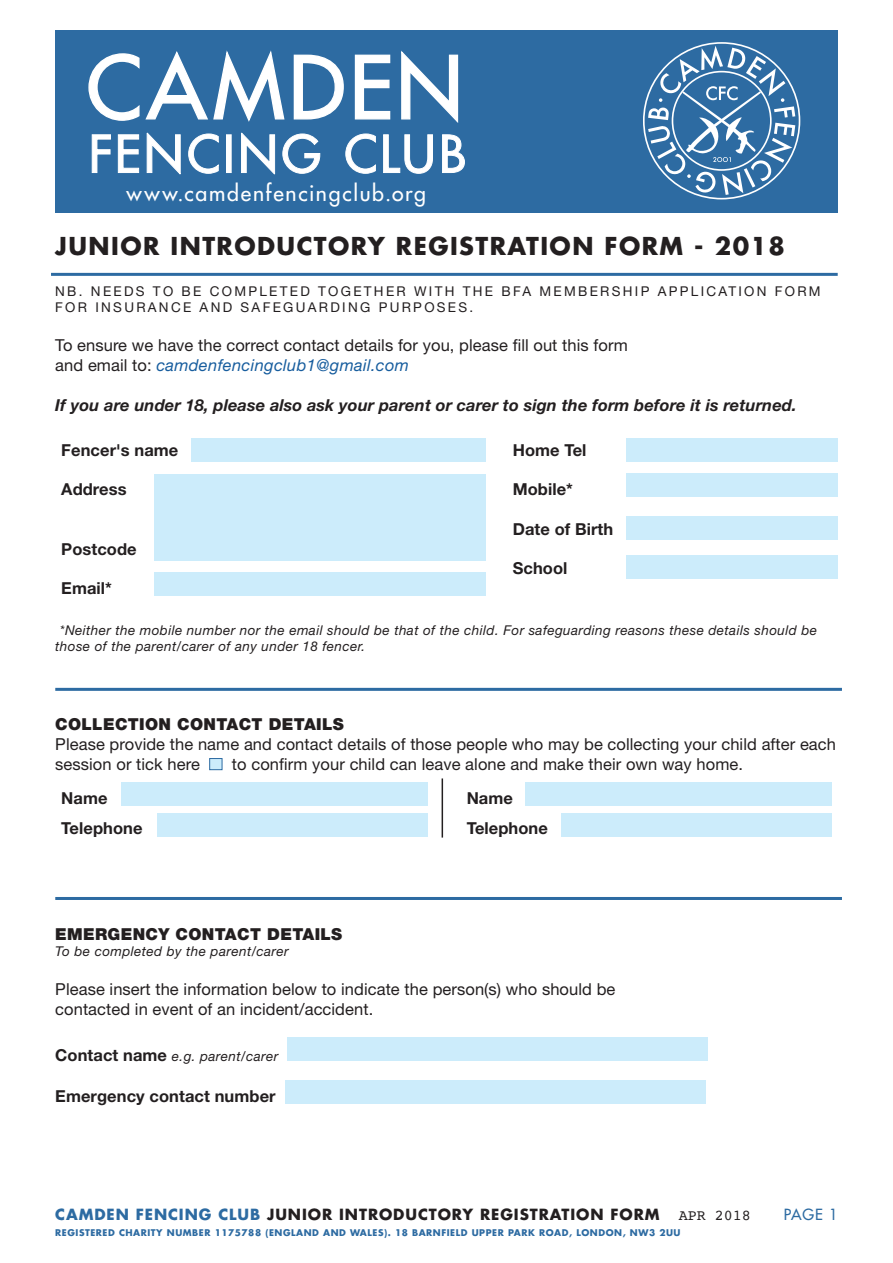
<style>
.page{position:relative;width:893px;height:1263px;background:#fff}
.page>*{position:absolute;margin:0;border:0;box-sizing:border-box;transform-origin:0 0}
.t1{font:84.3px "Futura";letter-spacing:.05em;color:#fff}
.t2{font:50.1px "Futura";letter-spacing:.065em;color:#fff}
.t3{font:700 24px "Futura";letter-spacing:.06em;color:#231f20}
.t4{font:21.3px "Futura";letter-spacing:.08em;color:#fff}
.t5{font:16.5px/19.8px "Helvetica Neue";letter-spacing:.005em;color:#231f20}
.t6{font:700 16.5px "Helvetica Neue";letter-spacing:.005em;color:#231f20}
.t7{font:italic 700 16.5px "Helvetica Neue";letter-spacing:.005em;color:#231f20}
.t8{font:900 16.5px "Helvetica Neue";letter-spacing:.02em;color:#231f20}
.t9{font:italic 16.5px "Helvetica Neue";letter-spacing:.02em;color:#175d9e}
.t10{font:700 15px "Futura";letter-spacing:.06em;color:#231f20}
.t11{font:15px "Courier";color:#231f20}
.t12{font:15px "Futura";color:#2d6ba2}
.t13{font:italic 13.5px/16.2px "Helvetica Neue";letter-spacing:.03em;color:#231f20}
.t14{font:13.5px/16.2px "Helvetica Neue";letter-spacing:.17em;color:#231f20}
.t15{font:700 9px "Futura";letter-spacing:.06em;color:#2d6ba2}
.s1{font-style:normal;color:#231f20}
.s2{font-weight:700;font-style:normal;font-size:16.5px}
.s3{color:#2d6ba2}
</style>
<div class="page">
<hr style="left:55px;top:688px;width:787px;height:3px;background:#2d6ba2">
<div style="left:209px;top:758px;width:13px;height:12px;background:#ccecfb;border:1px solid #2d6ba2"></div>
<div style="left:122px;top:782px;width:306px;height:23px;background:#ccecfb"></div>
<div style="left:157px;top:813px;width:270px;height:23px;background:#ccecfb"></div>
<hr style="left:442px;top:778px;width:1px;height:59px;background:#231f20">
<div style="left:525px;top:782px;width:307px;height:23px;background:#ccecfb"></div>
<div style="left:561px;top:813px;width:271px;height:23px;background:#ccecfb"></div>
<hr style="left:55px;top:897px;width:787px;height:3px;background:#2d6ba2">
<div style="left:287px;top:1038px;width:421px;height:23px;background:#ccecfb"></div>
<div style="left:285px;top:1080px;width:421px;height:24px;background:#ccecfb"></div>
<div style="left:55px;top:30px;width:783px;height:183px;background:#2d6ba2"></div>
<svg style="left:643px;top:42px;width:157px;height:157px"></svg>
<svg style="left:88px;top:50px;width:197px;height:72px"></svg>
<svg style="left:293px;top:54px;width:51px;height:66px"></svg>
<svg style="left:354px;top:54px;width:37px;height:66px"></svg>
<svg style="left:401px;top:50px;width:58px;height:73px"></svg>
<svg style="left:91px;top:134px;width:20px;height:39px"></svg>
<svg style="left:117px;top:134px;width:22px;height:39px"></svg>
<svg style="left:146px;top:132px;width:35px;height:43px"></svg>
<svg style="left:188px;top:133px;width:31px;height:41px"></svg>
<div style="left:226px;top:134px;width:6px;height:39px;border:1px solid #fff"></div>
<svg style="left:241px;top:132px;width:34px;height:43px"></svg>
<svg style="left:282px;top:133px;width:39px;height:41px"></svg>
<svg style="left:345px;top:133px;width:31px;height:41px"></svg>
<svg style="left:383px;top:134px;width:50px;height:40px"></svg>
<svg style="left:442px;top:134px;width:23px;height:39px"></svg>
<hr style="left:51px;top:273px;width:787px;height:3px;background:#2d6ba2">
<div style="left:191px;top:438px;width:295px;height:23px;background:#ccecfb"></div>
<div style="left:154px;top:474px;width:332px;height:86px;background:#ccecfb"></div>
<div style="left:626px;top:438px;width:212px;height:23px;background:#ccecfb"></div>
<div style="left:626px;top:474px;width:212px;height:23px;background:#ccecfb"></div>
<div style="left:626px;top:516px;width:212px;height:23px;background:#ccecfb"></div>
<div style="left:626px;top:555px;width:212px;height:23px;background:#ccecfb"></div>
<div style="left:154px;top:572px;width:332px;height:23px;background:#ccecfb"></div>
<p class="t1" style="left:87px;top:33px;width:378px">CAMDEN</p>
<p class="t2" style="left:89px;top:121px;width:379px">FENCING CLUB</p>
<p class="t4" style="left:126px;top:180px;width:301px">www.camdenfencingclub.org</p>
<p class="t3" style="left:55px;top:230px;width:731px">JUNIOR INTRODUCTORY REGISTRATION FORM - 2018</p>
<p class="t14" style="left:55px;top:282px;width:767px">NB. NEEDS TO BE COMPLETED TOGETHER WITH THE BFA MEMBERSHIP APPLICATION FORM<br>FOR INSURANCE AND SAFEGUARDING PURPOSES.</p>
<p class="t5" style="left:55px;top:335px;width:574px">To ensure we have the correct contact details for you, please fill out this form</p>
<p class="t9" style="left:55px;top:355px;width:355px"><span class="s1">and email to:</span> camdenfencingclub1@gmail.com</p>
<p class="t7" style="left:55px;top:395px;width:743px">If you are under 18, please also ask your parent or carer to sign the form before it is returned.</p>
<p class="t6" style="left:61px;top:439px;width:119px">Fencer's name</p>
<p class="t6" style="left:61px;top:479px;width:67px">Address</p>
<p class="t6" style="left:513px;top:439px;width:75px">Home Tel</p>
<p class="t6" style="left:513px;top:479px;width:62px">Mobile*</p>
<p class="t6" style="left:513px;top:519px;width:102px">Date of Birth</p>
<p class="t6" style="left:513px;top:558px;width:56px">School</p>
<p class="t6" style="left:61px;top:538px;width:77px">Postcode</p>
<p class="t6" style="left:61px;top:578px;width:52px">Email*</p>
<p class="t13" style="left:55px;top:622px;width:763px;text-indent:5px">*Neither the mobile number nor the email should be that of the child. For safeguarding reasons these details should be those of the parent/carer of any under 18 fencer.</p>
<p class="t8" style="left:55px;top:715px;width:290px">COLLECTION CONTACT DETAILS</p>
<p class="t5" style="left:55px;top:734px;width:782px">Please provide the name and contact details of those people who may be collecting your child after each session or tick here</p>
<p class="t5" style="left:232px;top:754px;width:513px">to confirm your child can leave alone and make their own way home.</p>
<p class="t6" style="left:61px;top:788px;width:48px">Name</p>
<p class="t6" style="left:61px;top:818px;width:83px">Telephone</p>
<p class="t6" style="left:467px;top:788px;width:48px">Name</p>
<p class="t6" style="left:467px;top:818px;width:83px">Telephone</p>
<p class="t8" style="left:55px;top:924px;width:288px">EMERGENCY CONTACT DETAILS</p>
<p class="t13" style="left:55px;top:943px;width:235px">To be completed by the parent/carer</p>
<p class="t5" style="left:55px;top:979px;width:562px">Please insert the information below to indicate the person(s) who should be</p>
<p class="t5" style="left:55px;top:999px;width:319px">contacted in event of an incident/accident.</p>
<p class="t13" style="left:55px;top:1048px;width:224px"><span class="s2">Contact name</span> e.g. parent/carer</p>
<p class="t6" style="left:55px;top:1086px;width:222px">Emergency contact number</p>
<p class="t10" style="left:55px;top:1204px;width:606px"><span class="s3">CAMDEN FENCING CLUB</span> JUNIOR INTRODUCTORY REGISTRATION FORM</p>
<p class="t11" style="left:679px;top:1203px;width:73px">Apr 2018</p>
<p class="t15" style="left:55px;top:1226px;width:627px">REGISTERED CHARITY NUMBER 1175788 (ENGLAND AND WALES). 18 BARNFIELD UPPER PARK ROAD, LONDON, NW3 2UU</p>
<p class="t12" style="left:784px;top:1204px;width:55px">PAGE 1</p>
</div>
